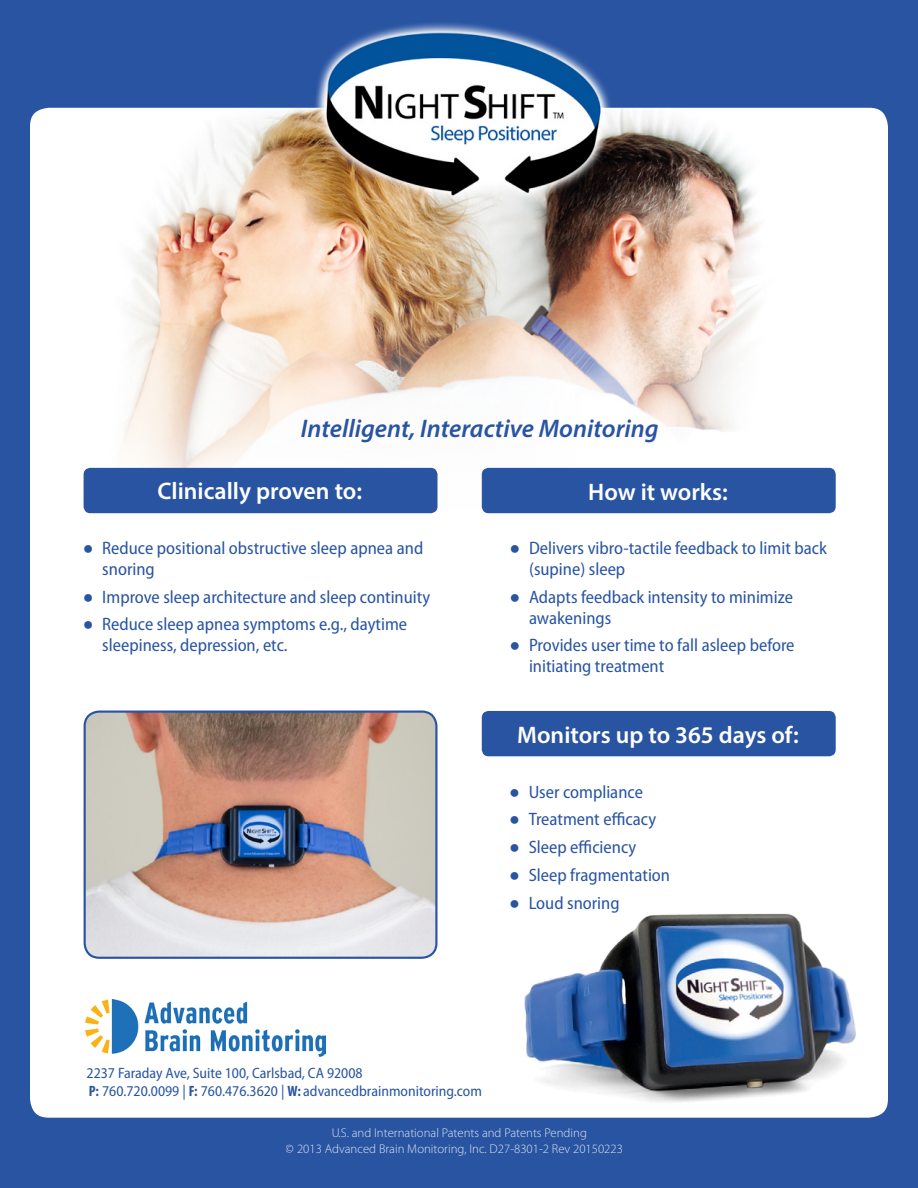
<style>
.page{position:relative;width:918px;height:1188px;background:#fff}
.page>*{position:absolute;margin:0;border:0;box-sizing:border-box;transform-origin:0 0}
.t1{font:italic 600 25.5px "Myriad Pro";color:#2854a2}
.t2{font:600 24px "Myriad Pro";color:#fff}
.t3{font:semi-condensed 18px/21px "Myriad Pro";color:#2854a2}
.t4{font:semi-condensed 15px/18px "Myriad Pro";color:#2854a2}
.t5{font:300 12.75px "Myriad Pro";color:#fff}
.s1{font-family:"Arial";font-weight:700;font-stretch:normal}
.s2{font-weight:700;font-stretch:condensed}
</style>
<div class="page">
<div style="left:0;top:1123px;width:918px;height:65px;background:#2854a2"></div>
<img style="left:99px;top:115px;width:684px;height:399px">
<img style="left:85px;top:712px;width:350px;height:246px">
<div style="left:84px;top:711px;width:354px;height:248px;border:2px solid #2854a2;border-radius:15px"></div>
<div style="left:84px;top:468px;width:354px;height:45px;background:#2854a2;border-radius:7px"></div>
<div style="left:482px;top:468px;width:354px;height:45px;background:#2854a2;border-radius:7px"></div>
<div style="left:482px;top:711px;width:354px;height:45px;background:#2854a2;border-radius:7px"></div>
<img style="left:524px;top:913px;width:332px;height:189px">
<div style="left:0;top:78px;width:918px;height:1070px;border:30px solid #2854a2;border-radius:34px"></div>
<img style="left:86px;top:1000px;width:239px;height:56px">
<div style="left:0;top:0;width:918px;height:102px;background:#2854a2"></div>
<div style="left:901px;top:0;width:17px;height:1187px;background:#2854a2"></div>
<div style="left:0;top:0;width:19px;height:1188px;background:#2854a2"></div>
<img style="left:274px;top:23px;width:371px;height:190px">
<h1 class="t1" style="left:301px;top:412px;width:359px">Intelligent, Interactive Monitoring</h1>
<h2 class="t2" style="left:158px;top:476px;width:206px">Clinically proven to:</h2>
<h2 class="t2" style="left:588px;top:476px;width:141px">How it works:</h2>
<p class="t3" style="left:102px;top:538px;width:322px;text-indent:-19px"><span class="s1">●</span> Reduce positional obstructive sleep apnea and snoring</p>
<p class="t3" style="left:83px;top:586px;width:349px"><span class="s1">●</span> Improve sleep architecture and sleep continuity</p>
<p class="t3" style="left:102px;top:614px;width:306px;text-indent:-19px"><span class="s1">●</span> Reduce sleep apnea symptoms e.g., daytime sleepiness, depression, etc.</p>
<p class="t3" style="left:529px;top:538px;width:299px;text-indent:-19px"><span class="s1">●</span> Delivers vibro-tactile feedback to limit back (supine) sleep</p>
<p class="t3" style="left:529px;top:586px;width:265px;text-indent:-19px"><span class="s1">●</span> Adapts feedback intensity to minimize awakenings</p>
<p class="t3" style="left:529px;top:635px;width:267px;text-indent:-19px"><span class="s1">●</span> Provides user time to fall asleep before initiating treatment</p>
<h2 class="t2" style="left:517px;top:719px;width:283px">Monitors up to 365 days of:</h2>
<p class="t3" style="left:509px;top:781px;width:135px"><span class="s1">●</span> User compliance</p>
<p class="t3" style="left:509px;top:809px;width:148px"><span class="s1">●</span> Treatment efficacy</p>
<p class="t3" style="left:509px;top:837px;width:129px"><span class="s1">●</span> Sleep efficiency</p>
<p class="t3" style="left:509px;top:865px;width:162px"><span class="s1">●</span> Sleep fragmentation</p>
<p class="t3" style="left:509px;top:892px;width:112px"><span class="s1">●</span> Loud snoring</p>
<p class="t4" style="left:87px;top:1064px;width:397px">2237 Faraday Ave, Suite 100, Carlsbad, CA 92008<br><span class="s2">P:</span> 760.720.0099 | <span class="s2">F:</span> 760.476.3620 | <span class="s2">W:</span> advancedbrainmonitoring.com</p>
<p class="t5" style="left:331px;top:1126px;width:257px">U.S. and International Patents and Patents Pending</p>
<p class="t5" style="left:286px;top:1141px;width:339px">© 2013 Advanced Brain Monitoring, Inc. D27-8301-2 Rev 20150223</p>
</div>
